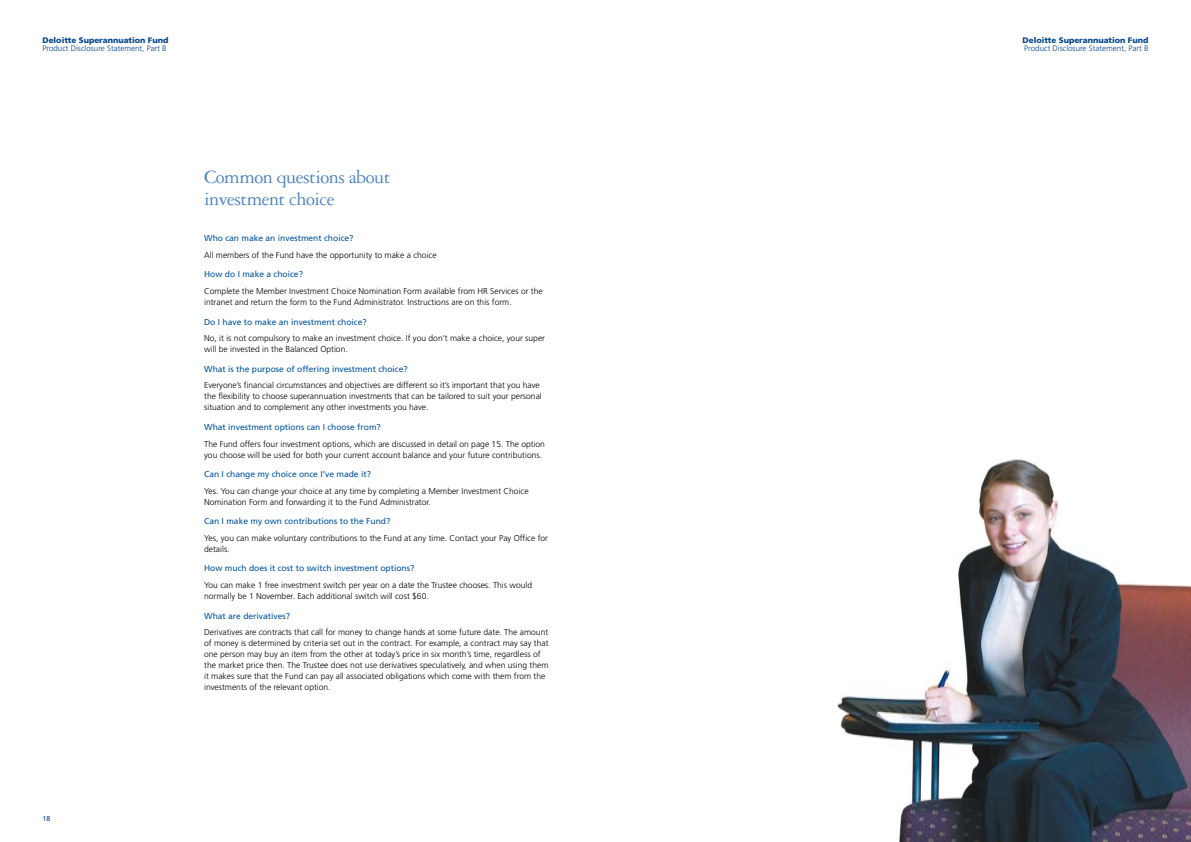
<style>
.page{position:relative;width:1191px;height:842px;background:#fff}
.page>*{position:absolute;margin:0;border:0;box-sizing:border-box;transform-origin:0 0}
.t1{font:20px/22px "Garamond Three";letter-spacing:-.025em;color:#5084bf}
.t2{font:300 8.5px/11px "Frutiger";color:#000}
.t3{font:8.5px "Frutiger";color:#00539f}
.t4{font:300 8px "Frutiger";color:#004489}
.t5{font:900 8px "Frutiger";color:#004489}
.t6{font:7px "Frutiger";color:#004489}
</style>
<div class="page">
<img style="left:837px;top:459px;width:354px;height:383px">
<p class="t5" style="left:43px;top:35px;width:127px">Deloitte Superannuation Fund</p>
<p class="t4" style="left:43px;top:44px;width:126px">Product Disclosure Statement, Part B</p>
<h1 class="t1" style="left:204px;top:166px;width:188px">Common questions about investment choice</h1>
<p class="t3" style="left:204px;top:233px;width:151px">Who can make an investment choice?</p>
<p class="t2" style="left:204px;top:250px;width:234px">All members of the Fund have the opportunity to make a choice</p>
<p class="t3" style="left:204px;top:269px;width:100px">How do I make a choice?</p>
<p class="t2" style="left:204px;top:286px;width:340px">Complete the Member Investment Choice Nomination Form available from HR Services or the intranet and return the form to the Fund Administrator. Instructions are on this form.</p>
<p class="t3" style="left:204px;top:317px;width:164px">Do I have to make an investment choice?</p>
<p class="t2" style="left:204px;top:333px;width:342px">No, it is not compulsory to make an investment choice. If you don’t make a choice, your super will be invested in the Balanced Option.</p>
<p class="t3" style="left:204px;top:364px;width:205px">What is the purpose of offering investment choice?</p>
<p class="t2" style="left:204px;top:380px;width:339px">Everyone’s financial circumstances and objectives are different so it’s important that you have the flexibility to choose superannuation investments that can be tailored to suit your personal situation and to complement any other investments you have.</p>
<p class="t3" style="left:204px;top:422px;width:178px">What investment options can I choose from?</p>
<p class="t2" style="left:204px;top:438px;width:342px">The Fund offers four investment options, which are discussed in detail on page 15. The option you choose will be used for both your current account balance and your future contributions.</p>
<p class="t3" style="left:204px;top:469px;width:168px">Can I change my choice once I’ve made it?</p>
<p class="t2" style="left:204px;top:485px;width:326px">Yes. You can change your choice at any time by completing a Member Investment Choice<br>Nomination Form and forwarding it to the Fund Administrator.</p>
<p class="t3" style="left:204px;top:516px;width:188px">Can I make my own contributions to the Fund?</p>
<p class="t2" style="left:204px;top:533px;width:345px">Yes, you can make voluntary contributions to the Fund at any time. Contact your Pay Office for details.</p>
<p class="t3" style="left:204px;top:563px;width:212px">How much does it cost to switch investment options?</p>
<p class="t2" style="left:204px;top:580px;width:329px">You can make 1 free investment switch per year on a date the Trustee chooses. This would normally be 1 November. Each additional switch will cost $60.</p>
<p class="t3" style="left:204px;top:611px;width:87px">What are derivatives?</p>
<p class="t2" style="left:204px;top:627px;width:346px">Derivatives are contracts that call for money to change hands at some future date. The amount of money is determined by criteria set out in the contract. For example, a contract may say that one person may buy an item from the other at today’s price in six month’s time, regardless of the market price then. The Trustee does not use derivatives speculatively, and when using them it makes sure that the Fund can pay all associated obligations which come with them from the investments of the relevant option.</p>
<p class="t6" style="left:43px;top:814px;width:9px">18</p>
<p class="t5" style="left:1022px;top:35px;width:127px">Deloitte Superannuation Fund</p>
<p class="t4" style="left:1024px;top:44px;width:126px">Product Disclosure Statement, Part B</p>
</div>
